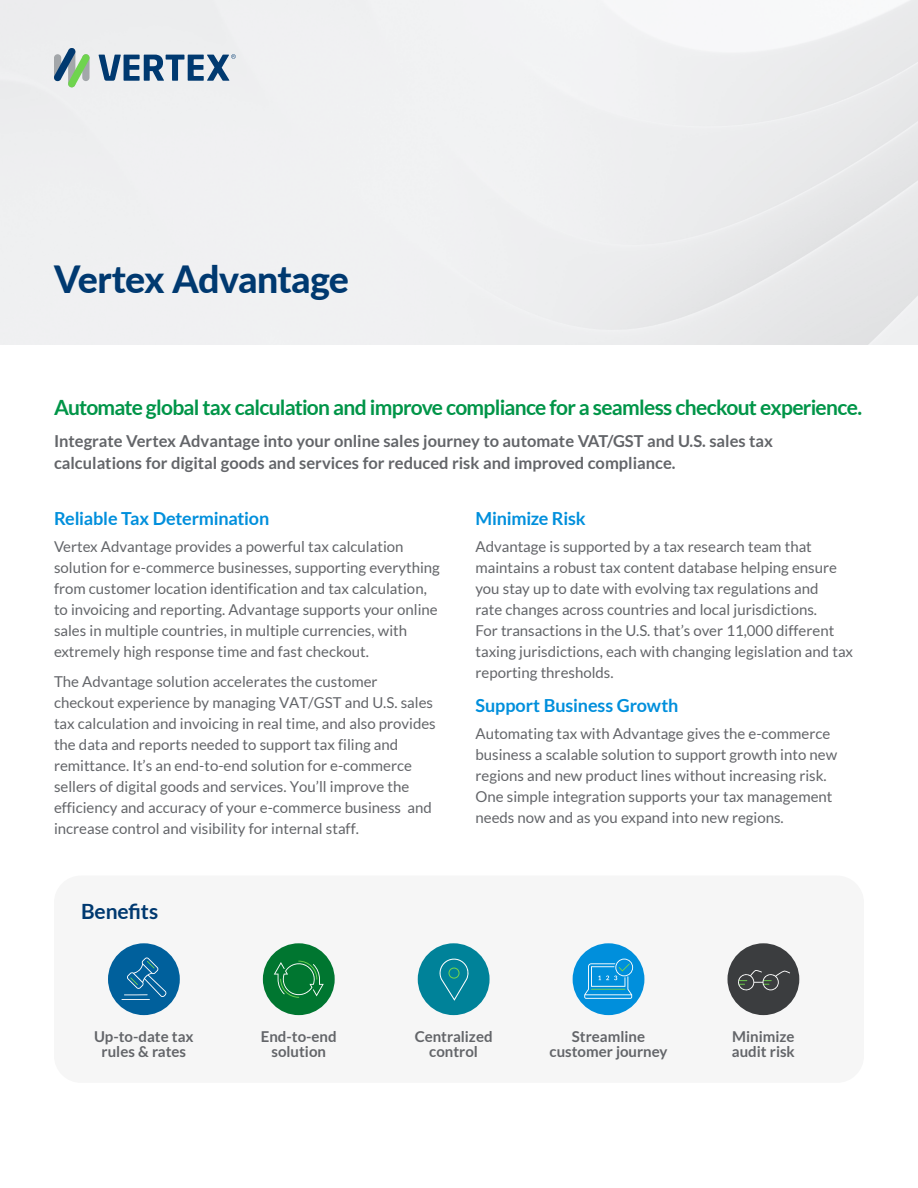
<style>
.page{position:relative;width:918px;height:1188px;background:#fff}
.page>*{position:absolute;margin:0;border:0;box-sizing:border-box;transform-origin:0 0}
.t1{font:800 37.5px "Lato";letter-spacing:-.02em;color:#003970}
.t2{font:700 21px "Lato";letter-spacing:-.035em;color:#009548}
.t3{font:700 21px "Lato";letter-spacing:-.005em;color:#003970}
.t4{font:700 18px "Lato";letter-spacing:-.01em;color:#008fdc}
.t5{font:700 16.5px/22.5px "Lato";color:#636569}
.t6{font:15px/21px "Lato";color:#636569}
.t7{font:700 15px/15px "Lato";color:#636569;text-align:center}
</style>
<div class="page">
<div style="left:54px;top:876px;width:810px;height:207px;background:#f6f6f6;border-radius:27px"></div>
<div style="left:108px;top:943px;width:72px;height:72px;background:#00609c;border-radius:50%"></div>
<div style="left:418px;top:943px;width:72px;height:72px;background:#008299;border-radius:50%"></div>
<div style="left:263px;top:943px;width:72px;height:72px;background:#007630;border-radius:50%"></div>
<div style="left:573px;top:943px;width:71px;height:72px;background:#008fdc;border-radius:50%"></div>
<div style="left:727px;top:943px;width:72px;height:72px;background:#3b3d3f;border-radius:50%"></div>
<svg style="left:54px;top:48px;width:36px;height:39px"></svg>
<svg style="left:99px;top:54px;width:137px;height:27px;background:#7995b1"></svg>
<svg style="left:274px;top:961px;width:50px;height:37px"></svg>
<svg style="left:738px;top:970px;width:52px;height:21px"></svg>
<svg style="left:122px;top:957px;width:45px;height:43px"></svg>
<svg style="left:584px;top:959px;width:49px;height:40px"></svg>
<svg style="left:439px;top:958px;width:30px;height:43px"></svg>
<h1 class="t1" style="left:54px;top:251px;width:297px">Vertex Advantage</h1>
<h2 class="t2" style="left:54px;top:396px;width:810px">Automate global tax calculation and improve compliance for a seamless checkout experience.</h2>
<p class="t5" style="left:54px;top:429px;width:721px">Integrate Vertex Advantage into your online sales journey to automate VAT/GST and U.S. sales tax calculations for digital goods and services for reduced risk and improved compliance.</p>
<p class="t4" style="left:54px;top:508px;width:217px">Reliable Tax Determination</p>
<p class="t6" style="left:54px;top:536px;width:387px">Vertex Advantage provides a powerful tax calculation solution for e-commerce businesses, supporting everything from customer location identification and tax calculation, to invoicing and reporting. Advantage supports your online sales in multiple countries, in multiple currencies, with extremely high response time and fast checkout.</p>
<p class="t6" style="left:54px;top:671px;width:383px">The Advantage solution accelerates the customer checkout experience by managing VAT/GST and U.S. sales tax calculation and invoicing in real time, and also provides the data and reports needed to support tax filing and remittance. It’s an end-to-end solution for e-commerce sellers of digital goods and services. You’ll improve the efficiency and accuracy of your e-commerce business and increase control and visibility for internal staff.</p>
<h2 class="t3" style="left:81px;top:900px;width:79px">Benefits</h2>
<p class="t4" style="left:476px;top:508px;width:112px">Minimize Risk</p>
<p class="t6" style="left:476px;top:536px;width:379px">Advantage is supported by a tax research team that maintains a robust tax content database helping ensure you stay up to date with evolving tax regulations and<br>rate changes across countries and local jurisdictions.<br>For transactions in the U.S. that’s over 11,000 different taxing jurisdictions, each with changing legislation and tax reporting thresholds.</p>
<p class="t4" style="left:476px;top:695px;width:204px">Support Business Growth</p>
<p class="t6" style="left:476px;top:723px;width:363px">Automating tax with Advantage gives the e-commerce business a scalable solution to support growth into new regions and new product lines without increasing risk.<br>One simple integration supports your tax management needs now and as you expand into new regions.</p>
<p class="t7" style="left:94px;top:1029px;width:101px">Up-to-date tax rules &amp; rates</p>
<p class="t7" style="left:415px;top:1029px;width:79px">Centralized control</p>
<p class="t7" style="left:261px;top:1029px;width:77px">End-to-end solution</p>
<p class="t7" style="left:550px;top:1029px;width:120px">Streamline customer journey</p>
<p class="t7" style="left:732px;top:1029px;width:64px;text-align:left">Minimize audit risk</p>
</div>
